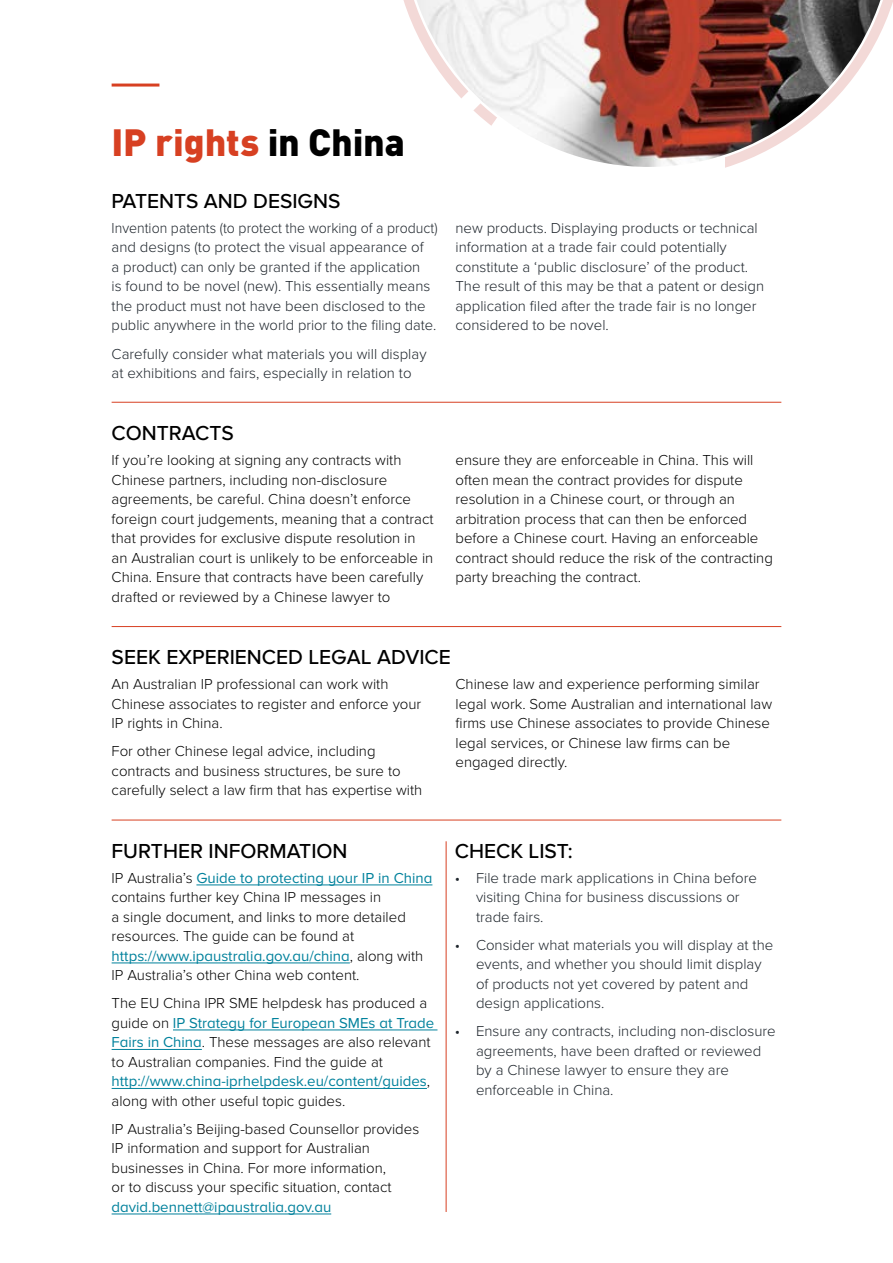
<style>
.page{position:relative;width:893px;height:1263px;background:#fff}
.page>*{position:absolute;margin:0;border:0;box-sizing:border-box;transform-origin:0 0}
.t1{font:900 37.5px "DIN Pro";letter-spacing:-.005em;color:#d74022}
.t2{font:500 21px "Proxima Nova A";color:#000}
.t3{font:300 15px/19.5px "Proxima Nova";color:#000}
.t4{font:300 15px/19.5px "Proxima Nova";color:#1e252c}
.t5{font:300 15px/19.5px "Proxima Nova";color:#1e252c;scale:.94 1}
.t6{font:15px "Proxima Nova A";color:#00819c}
.s1{color:#000}
.s2{font-family:"Proxima Nova";font-weight:300;color:#000}
.s3{font-family:"Proxima Nova A";font-weight:400;color:#00819c}
</style>
<div class="page">
<hr style="left:112px;top:84px;width:47px;height:3px;background:#d74022">
<svg style="left:403px;top:0;width:490px;height:168px"></svg>
<img style="left:417px;top:0;width:463px;height:167px">
<hr style="left:112px;top:402px;width:669px;height:1px;background:#d74022">
<hr style="left:112px;top:626px;width:669px;height:1px;background:#d74022">
<hr style="left:196px;top:885px;width:236px;height:1px;background:#00819c">
<hr style="left:112px;top:963px;width:238px;height:1px;background:#00819c">
<hr style="left:173px;top:1030px;width:264px;height:1px;background:#00819c">
<hr style="left:112px;top:1049px;width:90px;height:1px;background:#00819c">
<hr style="left:112px;top:1088px;width:315px;height:1px;background:#00819c">
<hr style="left:112px;top:1214px;width:219px;height:1px;background:#00819c">
<hr style="left:112px;top:820px;width:669px;height:1px;background:#d74022">
<hr style="left:446px;top:841px;width:1px;height:371px;background:#d74022">
<h1 class="t1" style="left:112px;top:110px;width:295px">IP rights <span class="s1">in China</span></h1>
<h2 class="t2" style="left:112px;top:189px;width:231px">PATENTS AND DESIGNS</h2>
<p class="t5" style="left:112px;top:219px;width:348px">Invention patents (to protect the working of a product) and designs (to protect the visual appearance of<br>a product) can only be granted if the application<br>is found to be novel (new). This essentially means the product must not have been disclosed to the public anywhere in the world prior to the filing date.</p>
<p class="t4" style="left:112px;top:344px;width:316px">Carefully consider what materials you will display at exhibitions and fairs, especially in relation to</p>
<p class="t4" style="left:455px;top:219px;width:310px">new products. Displaying products or technical information at a trade fair could potentially constitute a ‘public disclosure’ of the product.<br>The result of this may be that a patent or design application filed after the trade fair is no longer considered to be novel.</p>
<h2 class="t2" style="left:112px;top:421px;width:124px">CONTRACTS</h2>
<p class="t3" style="left:112px;top:451px;width:323px">If you’re looking at signing any contracts with Chinese partners, including non-disclosure agreements, be careful. China doesn’t enforce foreign court judgements, meaning that a contract that provides for exclusive dispute resolution in an Australian court is unlikely to be enforceable in China. Ensure that contracts have been carefully drafted or reviewed by a Chinese lawyer to</p>
<p class="t3" style="left:455px;top:451px;width:319px">ensure they are enforceable in China. This will often mean the contract provides for dispute resolution in a Chinese court, or through an arbitration process that can then be enforced before a Chinese court. Having an enforceable contract should reduce the risk of the contracting party breaching the contract.</p>
<h2 class="t2" style="left:112px;top:645px;width:341px">SEEK EXPERIENCED LEGAL ADVICE</h2>
<p class="t3" style="left:112px;top:675px;width:311px">An Australian IP professional can work with<br>Chinese associates to register and enforce your<br>IP rights in China.</p>
<p class="t3" style="left:112px;top:742px;width:312px">For other Chinese legal advice, including contracts and business structures, be sure to carefully select a law firm that has expertise with</p>
<p class="t3" style="left:455px;top:675px;width:318px">Chinese law and experience performing similar legal work. Some Australian and international law firms use Chinese associates to provide Chinese legal services, or Chinese law firms can be engaged directly.</p>
<h2 class="t2" style="left:112px;top:839px;width:237px">FURTHER INFORMATION</h2>
<p class="t6" style="left:112px;top:869px;width:322px"><span class="s2">IP Australia’s</span> Guide to protecting your IP in China</p>
<p class="t3" style="left:112px;top:888px;width:296px">contains further key China IP messages in<br>a single document, and links to more detailed resources. The guide can be found at</p>
<p class="t6" style="left:112px;top:947px;width:313px">https://www.ipaustralia.gov.au/china<span class="s2">, along with</span></p>
<p class="t3" style="left:112px;top:962px;width:317px;line-height:28px">IP Australia’s other China web content.<br>The EU China IPR SME helpdesk has produced a</p>
<p class="t6" style="left:112px;top:1014px;width:324px"><span class="s2">guide on</span> IP Strategy for European SMEs at Trade</p>
<p class="t3" style="left:112px;top:1033px;width:321px"><span class="s3">Fairs in China</span>. These messages are also relevant to Australian companies. Find the guide at</p>
<p class="t6" style="left:112px;top:1073px;width:320px">http://www.china-iprhelpdesk.eu/content/guides<span class="s2">,</span></p>
<p class="t3" style="left:112px;top:1087px;width:309px;line-height:28px">along with other useful topic guides.<br>IP Australia’s Beijing-based Counsellor provides</p>
<p class="t3" style="left:112px;top:1139px;width:282px">IP information and support for Australian businesses in China. For more information, or to discuss your specific situation, contact</p>
<p class="t6" style="left:112px;top:1198px;width:221px">david.bennett@ipaustralia.gov.au</p>
<h2 class="t2" style="left:455px;top:839px;width:120px">CHECK LIST:</h2>
<p class="t4" style="left:476px;top:868px;width:283px;text-indent:-21px">• File trade mark applications in China before visiting China for business discussions or trade fairs.</p>
<p class="t4" style="left:476px;top:936px;width:299px;text-indent:-21px">• Consider what materials you will display at the events, and whether you should limit display of products not yet covered by patent and design applications.</p>
<p class="t4" style="left:476px;top:1022px;width:301px;text-indent:-21px">• Ensure any contracts, including non-disclosure agreements, have been drafted or reviewed by a Chinese lawyer to ensure they are enforceable in China.</p>
</div>
